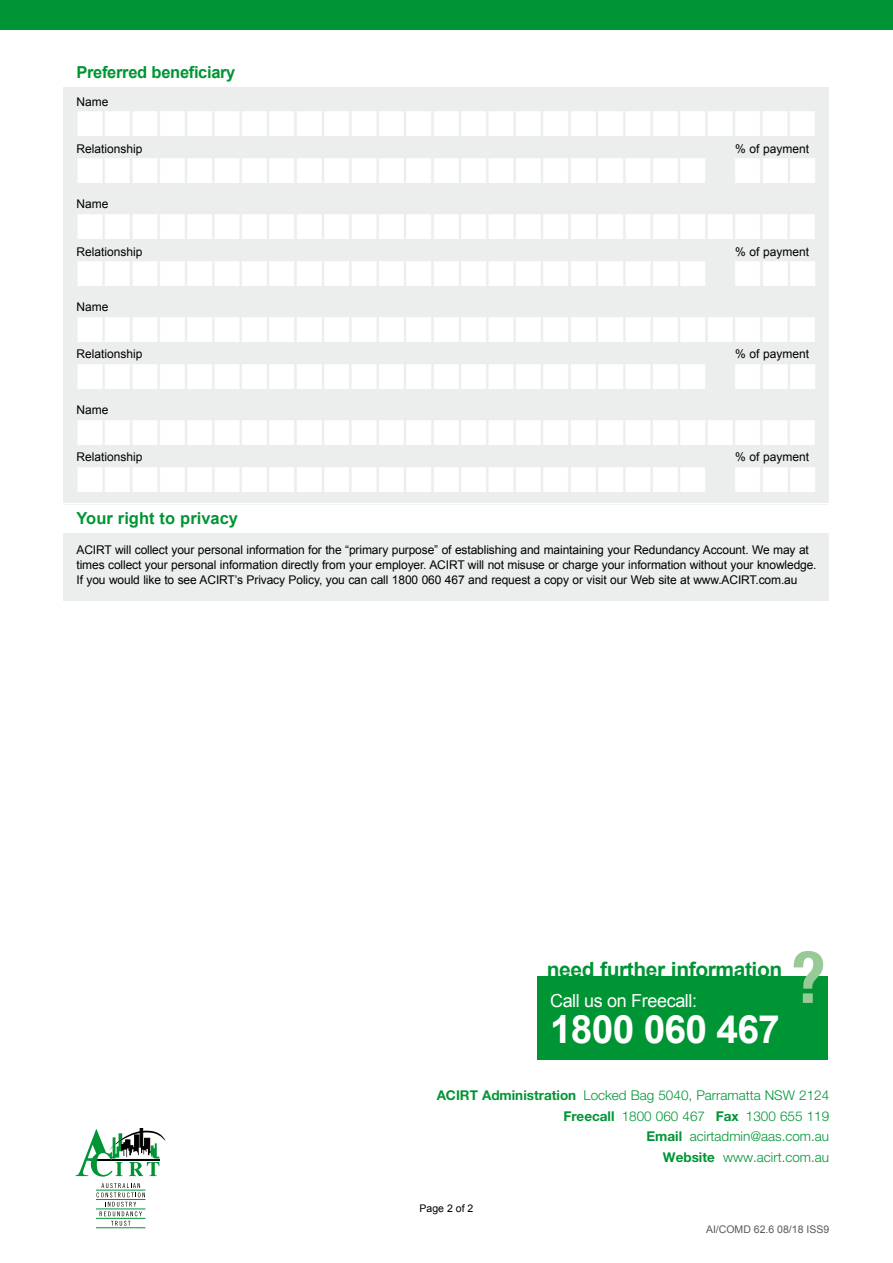
<style>
.page{position:relative;width:893px;height:1263px;background:#fff}
.page>*{position:absolute;margin:0;border:0;box-sizing:border-box;transform-origin:0 0}
.FORM_Body_Copy{font:700 condensed 72px "Helvetica Neue LT Std";color:#98ca97}
.t1{font:700 39px "Arial";letter-spacing:-.02em;color:#fff}
.FORM_Body_Copy-2{font:700 21px "Arial";letter-spacing:-.02em;color:#009534}
.t2{font:18px "Arial";letter-spacing:-.02em;color:#fff}
.FORM_Field_Hd_2{font:700 16.5px "Arial";letter-spacing:-.02em;color:#009534}
.FORM_Field_Hd_2-2{font:700 16.5px "Arial";color:#009534}
.FORM_Body_Copy-3{font:300 13.5px "Helvetica Neue LT Std";color:#009534}
.FORM_Field_Hd_3{font:12px/15px "Arial";letter-spacing:-.01em;color:#000}
.FORM_ID_PM{font:10.5px "Arial";color:#58585a}
.FORM_ID_PM-2{font:10.5px "Arial";color:#000}
.s1{font-weight:700}
</style>
<div class="page">
<div style="left:0;top:0;width:893px;height:30px;background:#009534"></div>
<div style="left:64px;top:533px;width:765px;height:67px;background:#eceded"></div>
<div style="left:64px;top:87px;width:765px;height:417px;background:#eceded"></div>
<hr style="left:51px;top:503px;width:785px;height:1px;background:#fff">
<svg style="left:96px;top:1183px;width:49px;height:43px"></svg>
<hr style="left:96px;top:1190px;width:49px;height:1px;background:#009534">
<hr style="left:96px;top:1199px;width:49px;height:1px;background:#009534">
<hr style="left:96px;top:1209px;width:49px;height:1px;background:#009534">
<hr style="left:96px;top:1218px;width:49px;height:1px;background:#009534">
<hr style="left:96px;top:1227px;width:49px;height:1px;background:#009534">
<svg style="left:76px;top:1128px;width:90px;height:48px"></svg>
<div style="left:537px;top:976px;width:290px;height:84px;background:#009534"></div>
<p class="FORM_Field_Hd_2" style="left:77px;top:61px;width:160px">Preferred beneficiary</p>
<p class="FORM_Field_Hd_3" style="left:77px;top:94px;width:34px">Name</p>
<p class="FORM_Field_Hd_3" style="left:77px;top:141px;width:68px">Relationship</p>
<p class="FORM_Field_Hd_3" style="left:735px;top:141px;width:76px">% of payment</p>
<p class="FORM_Field_Hd_3" style="left:77px;top:197px;width:34px">Name</p>
<p class="FORM_Field_Hd_3" style="left:77px;top:244px;width:68px">Relationship</p>
<p class="FORM_Field_Hd_3" style="left:735px;top:244px;width:76px">% of payment</p>
<p class="FORM_Field_Hd_3" style="left:77px;top:300px;width:34px">Name</p>
<p class="FORM_Field_Hd_3" style="left:77px;top:347px;width:68px">Relationship</p>
<p class="FORM_Field_Hd_3" style="left:735px;top:347px;width:76px">% of payment</p>
<p class="FORM_Field_Hd_3" style="left:77px;top:402px;width:34px">Name</p>
<p class="FORM_Field_Hd_3" style="left:77px;top:449px;width:68px">Relationship</p>
<p class="FORM_Field_Hd_3" style="left:735px;top:449px;width:76px">% of payment</p>
<p class="FORM_Field_Hd_2-2" style="left:77px;top:507px;width:163px">Your right to privacy</p>
<p class="FORM_Field_Hd_3" style="left:77px;top:542px;width:742px">ACIRT will collect your personal information for the “primary purpose” of establishing and maintaining your Redundancy Account. We may at times collect your personal information directly from your employer. ACIRT will not misuse or charge your information without your knowledge.<br>If you would like to see ACIRT’s Privacy Policy, you can call 1800 060 467 and request a copy or visit our Web site at www.ACIRT.com.au</p>
<p class="FORM_Body_Copy-2" style="left:547px;top:956px;width:237px">need further information</p>
<p class="FORM_Body_Copy" style="left:791px;top:934px;width:36px">?</p>
<p class="t2" style="left:550px;top:989px;width:149px">Call us on Freecall:</p>
<p class="t1" style="left:550px;top:1003px;width:231px">1800 060 467</p>
<p class="FORM_Body_Copy-3" style="left:437px;top:1087px;width:394px"><span class="s1">ACIRT Administration</span> Locked Bag 5040, Parramatta NSW 2124</p>
<p class="FORM_Body_Copy-3" style="left:563px;top:1108px;width:267px"><span class="s1">Freecall</span> 1800 060 467 <span class="s1">Fax</span> 1300 655 119</p>
<p class="FORM_Body_Copy-3" style="left:646px;top:1128px;width:184px"><span class="s1">Email</span> acirtadmin@aas.com.au</p>
<p class="FORM_Body_Copy-3" style="left:663px;top:1149px;width:168px"><span class="s1">Website</span> www.acirt.com.au</p>
<p class="FORM_ID_PM-2" style="left:420px;top:1201px;width:55px">Page 2 of 2</p>
<p class="FORM_ID_PM" style="left:706px;top:1223px;width:125px">AI/COMD 62.6 08/18 ISS9</p>
</div>
